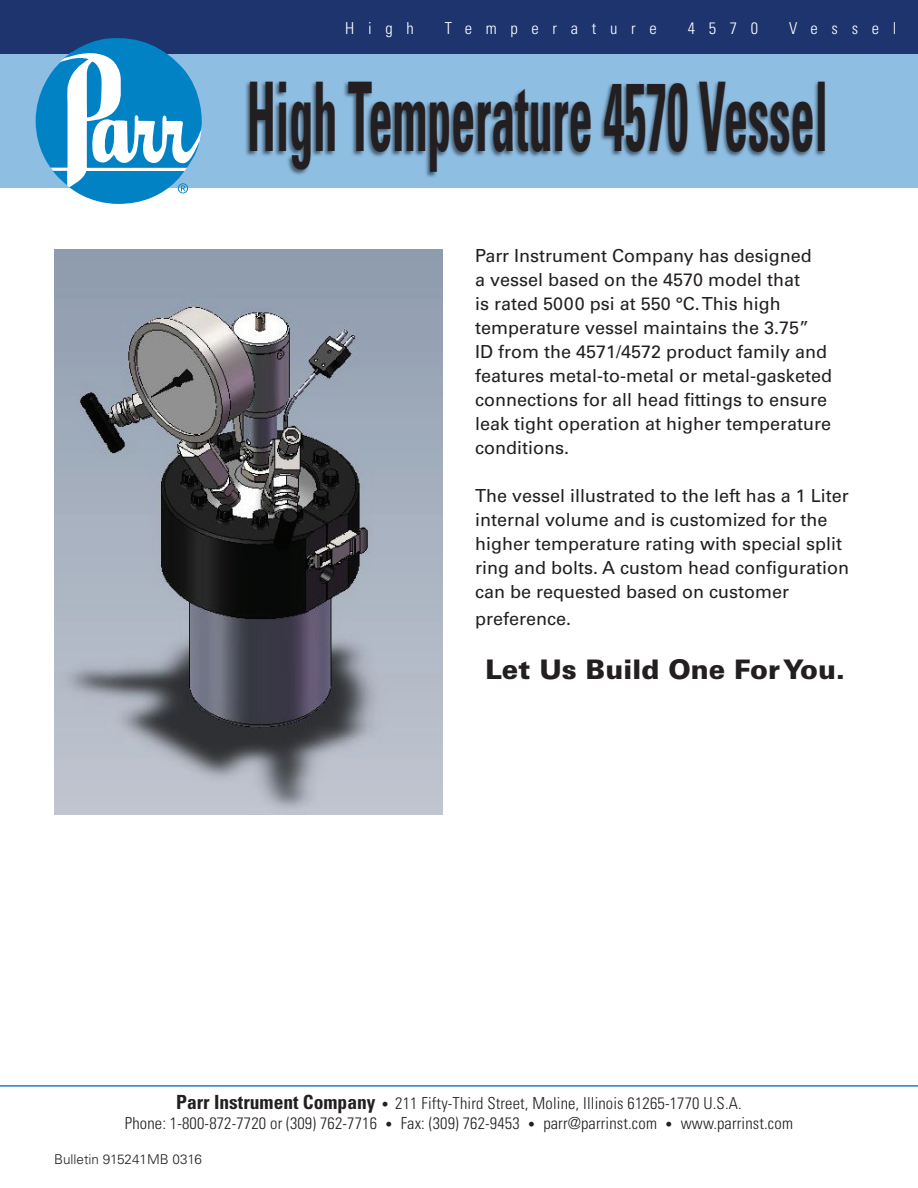
<style>
.page{position:relative;width:918px;height:1188px;background:#fff}
.page>*{position:absolute;margin:0;border:0;box-sizing:border-box;transform-origin:0 0}
.t1{font:700 condensed 96px "Univers LT Std";color:#231f20;scale:.5 1}
.t2{font:900 27px "Univers LT Std";color:#231f20}
.t3{font:18px/24px "Univers LT Std";color:#231f20}
.t4{font:300 condensed 16.5px/19.8px "Univers LT Std";letter-spacing:.01em;color:#231f20;text-align:center}
.t5{font:300 condensed 16.5px "Univers LT Std";letter-spacing:.83em;color:#fff}
.t6{font:300 13.5px "Univers LT Std";color:#231f20}
.s1{font-weight:700;font-size:19.5px}
.s2{font-weight:400;font-stretch:ultra-condensed;font-size:13.5px}
.s3{font-size:13.5px}
</style>
<div class="page">
<div style="left:0;top:0;width:918px;height:68px;background:#1d346e"></div>
<div style="left:0;top:54px;width:918px;height:134px;background:#8fbee3"></div>
<svg style="left:36px;top:38px;width:166px;height:166px"></svg>
<img style="left:245px;top:81px;width:580px;height:96px">
<hr style="left:0;top:1085px;width:918px;height:2px;background:#1582c4">
<img style="left:54px;top:249px;width:389px;height:566px">
<p class="t5" style="left:345px;top:19px;width:70px">High</p>
<p class="t5" style="left:445px;top:19px;width:213px">Temperature</p>
<p class="t5" style="left:688px;top:19px;width:72px">4570</p>
<p class="t5" style="left:789px;top:19px;width:109px">Vessel</p>
<h1 class="t1" style="left:247px;top:58px;width:1164px">High Temperature 4570 Vessel</h1>
<p class="t3" style="left:475px;top:244px;width:359px">Parr Instrument Company has designed<br>a vessel based on the 4570 model that<br>is rated 5000 psi at 550 °C. This high temperature vessel maintains the 3.75”<br>ID from the 4571/4572 product family and features metal-to-metal or metal-gasketed connections for all head fittings to ensure leak tight operation at higher temperature conditions.</p>
<p class="t3" style="left:475px;top:484px;width:376px">The vessel illustrated to the left has a 1 Liter internal volume and is customized for the higher temperature rating with special split ring and bolts. A custom head configuration can be requested based on customer</p>
<p class="t3" style="left:475px;top:607px;width:98px">preference.</p>
<h2 class="t2" style="left:485px;top:653px;width:361px">Let Us Build One For You.</h2>
<p class="t4" style="left:125px;top:1094px;width:670px"><span class="s1">Parr Instrument Company</span> <span class="s2">•</span> 211 Fifty-Third Street, Moline, Illinois 61265-1770 U.S.A.<br>Phone: 1-800-872-7720 or (309) 762-7716 <span class="s3">•</span> Fax: (309) 762-9453 <span class="s3">•</span> parr@parrinst.com <span class="s3">•</span> www.parrinst.com</p>
<p class="t6" style="left:54px;top:1151px;width:149px">Bulletin 915241MB 0316</p>
</div>
